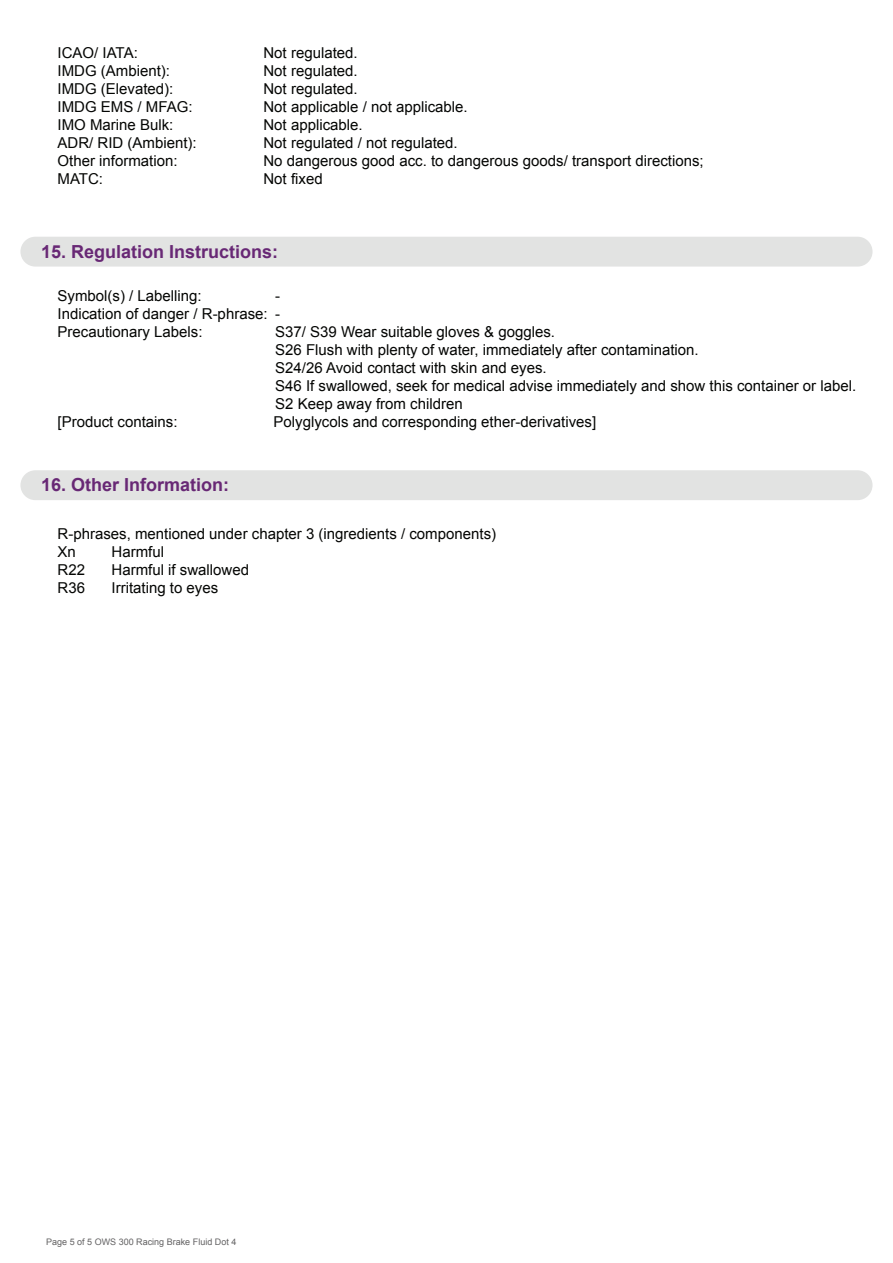
<style>
.page{position:relative;width:893px;height:1263px;background:#fff}
.page>*{position:absolute;margin:0;border:0;box-sizing:border-box;transform-origin:0 0}
.t1{font:700 18px "Arial";color:#682875}
.t2{font:15px/18px "Arial";color:#040503}
.t3{font:9px "Arial";color:#636263}
</style>
<div class="page">
<div style="left:20px;top:237px;width:852px;height:30px;background:#e2e3e2;border-radius:15px"></div>
<div style="left:20px;top:470px;width:852px;height:30px;background:#e2e3e2;border-radius:15px"></div>
<p class="t2" style="left:58px;top:44px;width:141px">ICAO/ IATA:<br>IMDG (Ambient):<br>IMDG (Elevated):<br>IMDG EMS / MFAG:<br>IMO Marine Bulk:<br>ADR/ RID (Ambient):<br>Other information:<br>MATC:</p>
<p class="t2" style="left:263px;top:44px;width:442px">Not regulated.<br>Not regulated.<br>Not regulated.<br>Not applicable / not applicable.<br>Not applicable.<br>Not regulated / not regulated.<br>No dangerous good acc. to dangerous goods/ transport directions;<br>Not fixed</p>
<p class="t1" style="left:41px;top:239px;width:239px">15. Regulation Instructions:</p>
<p class="t2" style="left:58px;top:287px;width:212px">Symbol(s) / Labelling:<br>Indication of danger / R-phrase:<br>Precautionary Labels:</p>
<p class="t2" style="left:275px;top:287px;width:583px">-<br>-<br>S37/ S39 Wear suitable gloves &amp; goggles.<br>S26 Flush with plenty of water, immediately after contamination.<br>S24/26 Avoid contact with skin and eyes.<br>S46 If swallowed, seek for medical advise immediately and show this container or label.<br>S2 Keep away from children</p>
<p class="t2" style="left:58px;top:413px;width:122px">[Product contains:</p>
<p class="t2" style="left:274px;top:413px;width:324px">Polyglycols and corresponding ether-derivatives]</p>
<p class="t1" style="left:41px;top:473px;width:190px">16. Other Information:</p>
<p class="t2" style="left:58px;top:525px;width:440px">R-phrases, mentioned under chapter 3 (ingredients / components)<br>Xn</p>
<p class="t2" style="left:112px;top:543px;width:54px">Harmful</p>
<p class="t2" style="left:58px;top:561px;width:29px">R22</p>
<p class="t2" style="left:112px;top:561px;width:139px">Harmful if swallowed</p>
<p class="t2" style="left:58px;top:579px;width:29px">R36</p>
<p class="t2" style="left:112px;top:579px;width:108px">Irritating to eyes</p>
<p class="t3" style="left:46px;top:1236px;width:192px">Page 5 of 5 OWS 300 Racing Brake Fluid Dot 4</p>
</div>
